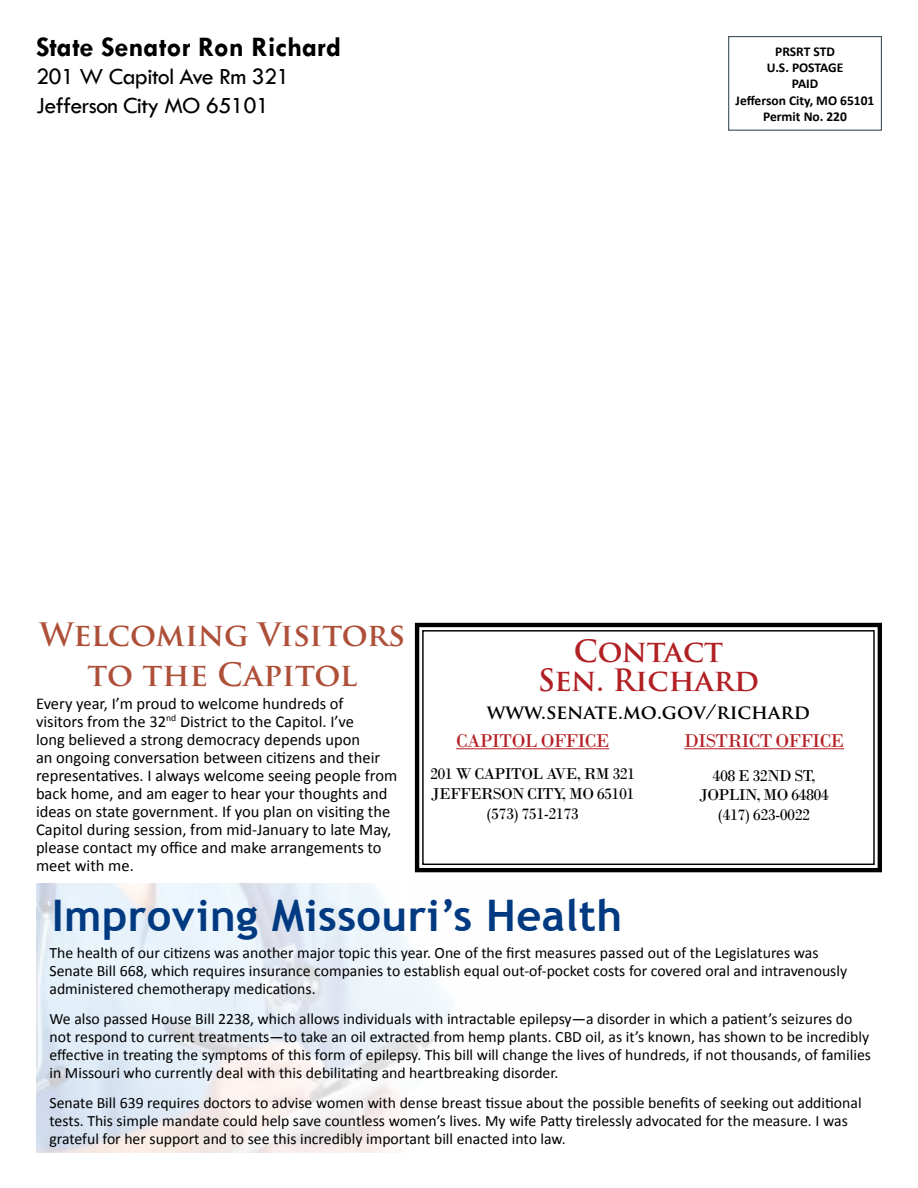
<style>
.page{position:relative;width:918px;height:1188px;background:#fff}
.page>*{position:absolute;margin:0;border:0;box-sizing:border-box;transform-origin:0 0}
.t1{font:700 43.5px "Trebuchet MS";letter-spacing:.01em;color:#013a81}
.t2{font:700 31.5px/39.6px "Trajan Pro";letter-spacing:-.005em;color:#ae5039;text-align:center}
.t3{font:700 30px/28.5px "Trajan Pro";color:#b12024;text-align:center}
.t4{font:700 28.5px "Tw Cen";color:#000}
.t5{font:24px/28.8px "Tw Cen";letter-spacing:-.03em;color:#000}
.t6{font:19.5px "Bodoni";letter-spacing:-.04em;color:#b42025}
.t7{font:700 19.5px "Trajan Pro";color:#000}
.t8{font:16.5px/18px "Calibri";color:#000}
.t9{font:16.5px/19.8px "Bodoni";letter-spacing:-.04em;color:#000;text-align:center}
.t10{font:15.75px/18px "Calibri";color:#000}
.t11{font:700 13.5px/16.2px "Calibri";color:#000;text-align:center}
</style>
<div class="page">
<div style="left:728px;top:36px;width:154px;height:95px;border:1px solid #455560"></div>
<svg style="left:414px;top:622px;width:468px;height:251px"></svg>
<div style="left:422px;top:630px;width:453px;height:235px;border:1px solid #000"></div>
<hr style="left:684px;top:748px;width:160px;height:1px;background:#b42025">
<hr style="left:456px;top:748px;width:153px;height:1px;background:#b42025">
<h3 class="t4" style="left:36px;top:30px;width:307px">State Senator Ron Richard</h3>
<h3 class="t5" style="left:36px;top:62px;width:255px">201 W Capitol Ave Rm 321<br>Jefferson City MO 65101</h3>
<p class="t11" style="left:736px;top:43px;width:140px">PRSRT STD<br>U.S. POSTAGE<br>PAID<br>Jefferson City, MO 65101<br>Permit No. 220</p>
<h2 class="t2" style="left:39px;top:616px;width:367px">Welcoming Visitors to the Capitol</h2>
<p class="t8" style="left:36px;top:694px;width:363px">Every year, I’m proud to welcome hundreds of<br>visitors from the 32<sup>nd</sup> District to the Capitol. I’ve<br>long believed a strong democracy depends upon<br>an ongoing conversation between citizens and their representatives. I always welcome seeing people from back home, and am eager to hear your thoughts and ideas on state government. If you plan on visiting the Capitol during session, from mid-January to late May, please contact my office and make arrangements to meet with me.</p>
<h3 class="t3" style="left:538px;top:638px;width:223px">Contact<br>Sen. Richard</h3>
<p class="t7" style="left:487px;top:700px;width:325px">www.senate.mo.gov/richard</p>
<p class="t6" style="left:684px;top:729px;width:162px">DISTRICT OFFICE</p>
<p class="t9" style="left:699px;top:765px;width:131px">408 E 32ND ST,<br>JOPLIN, MO 64804 (417) 623-0022</p>
<p class="t6" style="left:456px;top:729px;width:155px">CAPITOL OFFICE</p>
<p class="t9" style="left:430px;top:764px;width:207px">201 W CAPITOL AVE, RM 321<br>JEFFERSON CITY, MO 65101 (573) 751-2173</p>
<h1 class="t1" style="left:52px;top:888px;width:572px">Improving Missouri’s Health</h1>
<p class="t10" style="left:50px;top:943px;width:799px">The health of our citizens was another major topic this year. One of the first measures passed out of the Legislatures was<br>Senate Bill 668, which requires insurance companies to establish equal out-of-pocket costs for covered oral and intravenously administered chemotherapy medications.</p>
<p class="t10" style="left:50px;top:1009px;width:823px">We also passed House Bill 2238, which allows individuals with intractable epilepsy—a disorder in which a patient’s seizures do not respond to current treatments—to take an oil extracted from hemp plants. CBD oil, as it’s known, has shown to be incredibly effective in treating the symptoms of this form of epilepsy. This bill will change the lives of hundreds, if not thousands, of families in Missouri who currently deal with this debilitating and heartbreaking disorder.</p>
<p class="t10" style="left:50px;top:1093px;width:814px">Senate Bill 639 requires doctors to advise women with dense breast tissue about the possible benefits of seeking out additional tests. This simple mandate could help save countless women’s lives. My wife Patty tirelessly advocated for the measure. I was grateful for her support and to see this incredibly important bill enacted into law.</p>
</div>
